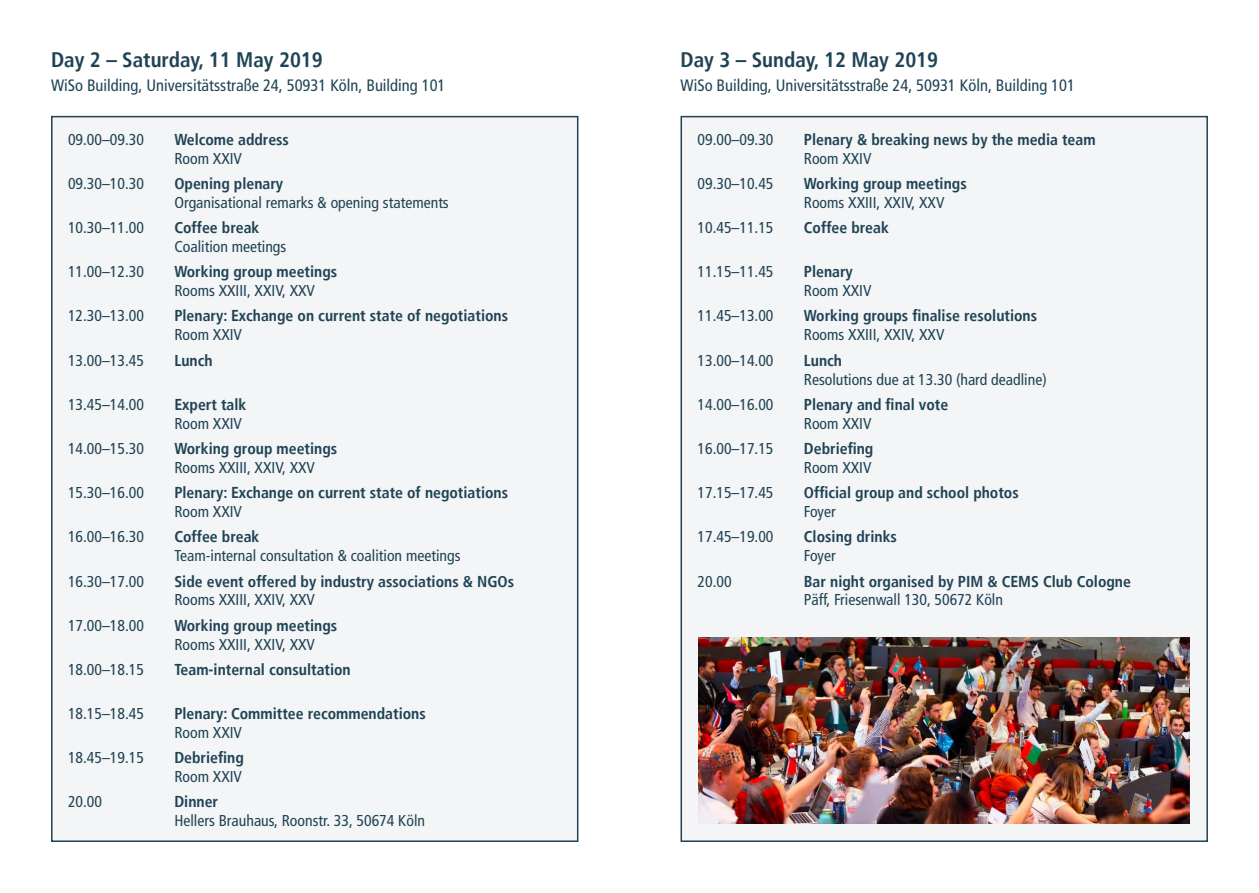
<style>
.page{position:relative;width:1259px;height:893px;background:#fff}
.page>*{position:absolute;margin:0;border:0;box-sizing:border-box;transform-origin:0 0}
.t1{font:700 condensed 21px "Frutiger LT";color:#1f4355}
.t2{font:condensed 16.5px "Frutiger LT";color:#1f4355}
.t3{font:condensed 15.75px "Frutiger LT";color:#1f4355}
.t4{font:700 condensed 15.75px "Frutiger LT";color:#1f4355}
</style>
<div class="page">
<div style="left:680px;top:116px;width:528px;height:726px;background:#f3f5f6;border:2px solid #1f4355"></div>
<div style="left:51px;top:116px;width:527px;height:726px;background:#f3f5f6;border:2px solid #1f4355"></div>
<img style="left:699px;top:638px;width:490px;height:185px">
<h1 class="t1" style="left:51px;top:47px;width:273px">Day 2 – Saturday, 11 May 2019</h1>
<p class="t2" style="left:51px;top:75px;width:396px">WiSo Building, Universitätsstraße 24, 50931 Köln, Building 101</p>
<p class="t3" style="left:68px;top:130px;width:77px">09.00–09.30</p>
<p class="t3" style="left:68px;top:174px;width:77px">09.30–10.30</p>
<p class="t3" style="left:68px;top:218px;width:77px">10.30–11.00</p>
<p class="t3" style="left:68px;top:263px;width:77px">11.00–12.30</p>
<p class="t3" style="left:68px;top:307px;width:77px">12.30–13.00</p>
<p class="t3" style="left:68px;top:351px;width:77px">13.00–13.45</p>
<p class="t3" style="left:68px;top:395px;width:77px">13.45–14.00</p>
<p class="t3" style="left:68px;top:439px;width:77px">14.00–15.30</p>
<p class="t3" style="left:68px;top:483px;width:77px">15.30–16.00</p>
<p class="t3" style="left:68px;top:528px;width:77px">16.00–16.30</p>
<p class="t3" style="left:68px;top:572px;width:77px">16.30–17.00</p>
<p class="t3" style="left:68px;top:616px;width:77px">17.00–18.00</p>
<p class="t3" style="left:68px;top:660px;width:77px">18.00–18.15</p>
<p class="t3" style="left:68px;top:704px;width:77px">18.15–18.45</p>
<p class="t3" style="left:68px;top:749px;width:77px">18.45–19.15</p>
<p class="t3" style="left:68px;top:793px;width:36px">20.00</p>
<p class="t4" style="left:174px;top:130px;width:116px">Welcome address</p>
<p class="t3" style="left:174px;top:149px;width:69px">Room XXIV</p>
<p class="t4" style="left:174px;top:174px;width:110px">Opening plenary</p>
<p class="t3" style="left:174px;top:193px;width:276px">Organisational remarks &amp; opening statements</p>
<p class="t4" style="left:174px;top:218px;width:87px">Coffee break</p>
<p class="t3" style="left:174px;top:237px;width:113px">Coalition meetings</p>
<p class="t4" style="left:174px;top:262px;width:164px">Working group meetings</p>
<p class="t3" style="left:174px;top:282px;width:142px">Rooms XXIII, XXIV, XXV</p>
<p class="t4" style="left:174px;top:307px;width:335px">Plenary: Exchange on current state of negotiations</p>
<p class="t3" style="left:174px;top:326px;width:69px">Room XXIV</p>
<p class="t4" style="left:174px;top:351px;width:40px">Lunch</p>
<p class="t4" style="left:174px;top:395px;width:74px">Expert talk</p>
<p class="t3" style="left:174px;top:414px;width:69px">Room XXIV</p>
<p class="t4" style="left:174px;top:439px;width:164px">Working group meetings</p>
<p class="t3" style="left:174px;top:458px;width:142px">Rooms XXIII, XXIV, XXV</p>
<p class="t4" style="left:174px;top:483px;width:335px">Plenary: Exchange on current state of negotiations</p>
<p class="t3" style="left:174px;top:502px;width:69px">Room XXIV</p>
<p class="t4" style="left:174px;top:528px;width:87px">Coffee break</p>
<p class="t3" style="left:174px;top:547px;width:288px">Team-internal consultation &amp; coalition meetings</p>
<p class="t4" style="left:174px;top:572px;width:341px">Side event offered by industry associations &amp; NGOs</p>
<p class="t3" style="left:174px;top:591px;width:142px">Rooms XXIII, XXIV, XXV</p>
<p class="t4" style="left:174px;top:616px;width:164px">Working group meetings</p>
<p class="t3" style="left:174px;top:635px;width:142px">Rooms XXIII, XXIV, XXV</p>
<p class="t4" style="left:174px;top:660px;width:178px">Team-internal consultation</p>
<p class="t4" style="left:174px;top:704px;width:253px">Plenary: Committee recommendations</p>
<p class="t3" style="left:174px;top:723px;width:69px">Room XXIV</p>
<p class="t4" style="left:174px;top:748px;width:71px">Debriefing</p>
<p class="t3" style="left:174px;top:767px;width:69px">Room XXIV</p>
<p class="t4" style="left:174px;top:793px;width:45px">Dinner</p>
<p class="t3" style="left:174px;top:812px;width:252px">Hellers Brauhaus, Roonstr. 33, 50674 Köln</p>
<h1 class="t1" style="left:680px;top:47px;width:259px">Day 3 – Sunday, 12 May 2019</h1>
<p class="t2" style="left:680px;top:75px;width:396px">WiSo Building, Universitätsstraße 24, 50931 Köln, Building 101</p>
<p class="t3" style="left:697px;top:130px;width:77px">09.00–09.30</p>
<p class="t3" style="left:697px;top:174px;width:77px">09.30–10.45</p>
<p class="t3" style="left:697px;top:218px;width:77px">10.45–11.15</p>
<p class="t3" style="left:697px;top:263px;width:77px">11.15–11.45</p>
<p class="t3" style="left:697px;top:307px;width:77px">11.45–13.00</p>
<p class="t3" style="left:697px;top:351px;width:77px">13.00–14.00</p>
<p class="t3" style="left:697px;top:395px;width:77px">14.00–16.00</p>
<p class="t3" style="left:697px;top:439px;width:77px">16.00–17.15</p>
<p class="t3" style="left:697px;top:484px;width:77px">17.15–17.45</p>
<p class="t3" style="left:697px;top:528px;width:77px">17.45–19.00</p>
<p class="t3" style="left:697px;top:572px;width:36px">20.00</p>
<p class="t4" style="left:804px;top:130px;width:293px">Plenary &amp; breaking news by the media team</p>
<p class="t3" style="left:804px;top:149px;width:69px">Room XXIV</p>
<p class="t4" style="left:804px;top:174px;width:164px">Working group meetings</p>
<p class="t3" style="left:804px;top:193px;width:142px">Rooms XXIII, XXIV, XXV</p>
<p class="t4" style="left:804px;top:218px;width:87px">Coffee break</p>
<p class="t4" style="left:804px;top:262px;width:51px">Plenary</p>
<p class="t3" style="left:804px;top:282px;width:69px">Room XXIV</p>
<p class="t4" style="left:804px;top:307px;width:235px">Working groups finalise resolutions</p>
<p class="t3" style="left:804px;top:326px;width:142px">Rooms XXIII, XXIV, XXV</p>
<p class="t4" style="left:804px;top:351px;width:40px">Lunch</p>
<p class="t3" style="left:804px;top:370px;width:244px">Resolutions due at 13.30 (hard deadline)</p>
<p class="t4" style="left:804px;top:395px;width:146px">Plenary and final vote</p>
<p class="t3" style="left:804px;top:414px;width:69px">Room XXIV</p>
<p class="t4" style="left:804px;top:439px;width:71px">Debriefing</p>
<p class="t3" style="left:804px;top:458px;width:69px">Room XXIV</p>
<p class="t4" style="left:804px;top:483px;width:216px">Official group and school photos</p>
<p class="t3" style="left:804px;top:502px;width:33px">Foyer</p>
<p class="t4" style="left:804px;top:528px;width:95px">Closing drinks</p>
<p class="t3" style="left:804px;top:547px;width:33px">Foyer</p>
<p class="t4" style="left:804px;top:572px;width:329px">Bar night organised by PIM &amp; CEMS Club Cologne</p>
<p class="t3" style="left:804px;top:591px;width:201px">Päff, Friesenwall 130, 50672 Köln</p>
</div>
